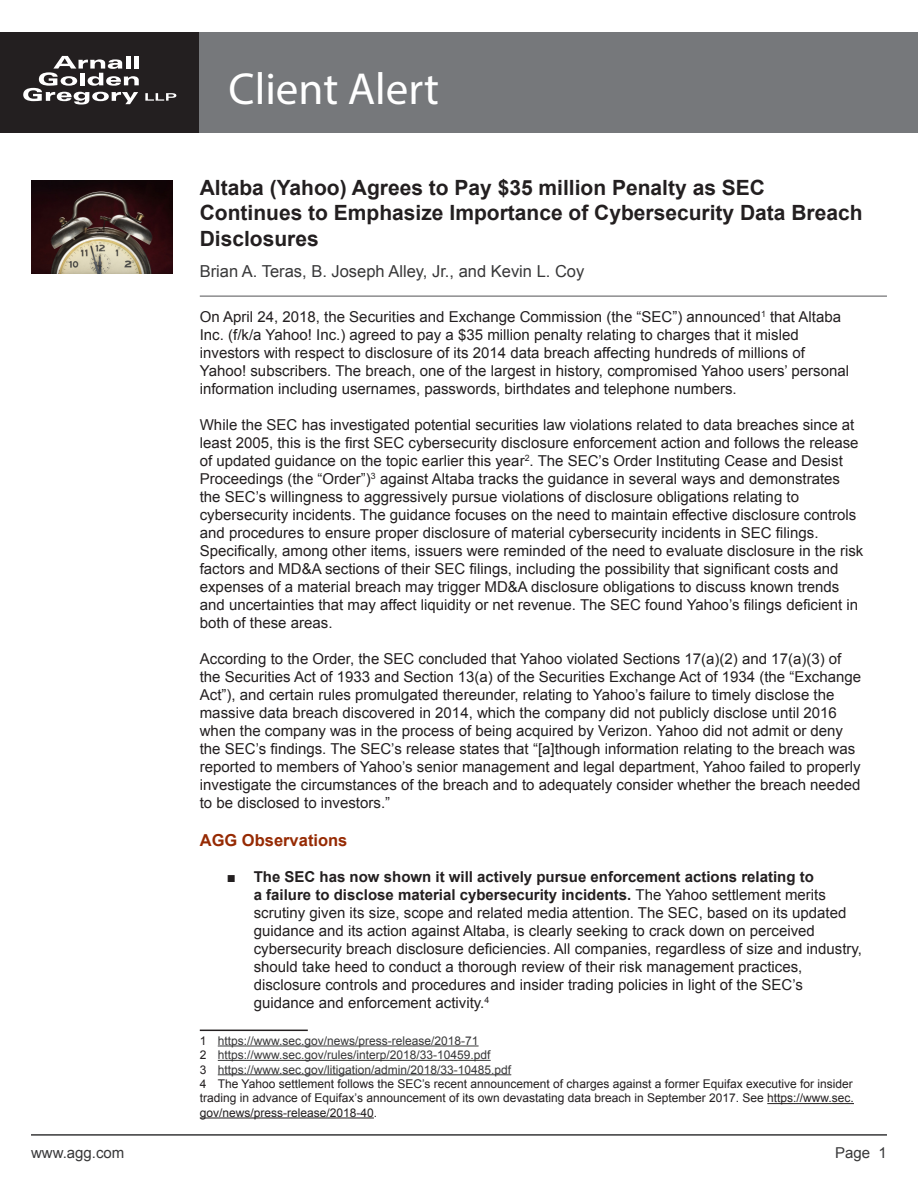
<style>
.page{position:relative;width:918px;height:1188px;background:#fff}
.page>*{position:absolute;margin:0;border:0;box-sizing:border-box;transform-origin:0 0}
.t1{font:45px "Myriad Pro";color:#fff}
.t2{font:700 21px/25.2px "Arial";color:#231f20}
.t3{font:16.5px "Arial";color:#383839}
.Subtitles{font:700 16.5px "Arial";color:#962a03}
.Regular_text{font:15px/18px "Arial";color:#231f20}
.t4{font:15px "Arial";color:#383839}
.Footnote{font:12px/14.4px "Arial";color:#231f20;text-align:justify}
.Footnote-2{font:12px "Arial";color:#383839}
.s1{font-weight:700}
.s2{color:#231f20}
</style>
<div class="page">
<img style="left:31px;top:180px;width:141px;height:94px">
<div style="left:0;top:32px;width:200px;height:101px;background:#231f20"></div>
<svg style="left:23px;top:56px;width:116px;height:49px"></svg>
<svg style="left:145px;top:93px;width:31px;height:8px"></svg>
<div style="left:200px;top:32px;width:718px;height:101px;background:#76787b"></div>
<hr style="left:31px;top:1134px;width:856px;height:2px;background:#383839">
<hr style="left:200px;top:296px;width:687px;height:1px;background:#535355">
<hr style="left:200px;top:1030px;width:108px;height:1px;background:#231f20">
<hr style="left:218px;top:1046px;width:261px;height:1px;background:#383839">
<hr style="left:218px;top:1060px;width:273px;height:1px;background:#383839">
<hr style="left:218px;top:1074px;width:293px;height:1px;background:#383839">
<hr style="left:767px;top:1103px;width:87px;height:1px;background:#231f20">
<hr style="left:200px;top:1118px;width:174px;height:1px;background:#231f20">
<h1 class="t1" style="left:229px;top:61px;width:212px">Client Alert</h1>
<p class="t2" style="left:200px;top:176px;width:664px">Altaba (Yahoo) Agrees to Pay $35 million Penalty as SEC<br>Continues to Emphasize Importance of Cybersecurity Data Breach<br>Disclosures</p>
<p class="t3" style="left:200px;top:261px;width:386px">Brian A. Teras, B. Joseph Alley, Jr., and Kevin L. Coy</p>
<p class="Regular_text" style="left:200px;top:308px;width:651px">On April 24, 2018, the Securities and Exchange Commission (the “SEC”) announced<sup>1</sup> that Altaba Inc. (f/k/a Yahoo! Inc.) agreed to pay a $35 million penalty relating to charges that it misled investors with respect to disclosure of its 2014 data breach affecting hundreds of millions of Yahoo! subscribers. The breach, one of the largest in history, compromised Yahoo users’ personal information including usernames, passwords, birthdates and telephone numbers.</p>
<p class="Regular_text" style="left:200px;top:416px;width:665px">While the SEC has investigated potential securities law violations related to data breaches since at least 2005, this is the first SEC cybersecurity disclosure enforcement action and follows the release of updated guidance on the topic earlier this year<sup>2</sup>. The SEC’s Order Instituting Cease and Desist Proceedings (the “Order”)<sup>3</sup> against Altaba tracks the guidance in several ways and demonstrates the SEC’s willingness to aggressively pursue violations of disclosure obligations relating to cybersecurity incidents. The guidance focuses on the need to maintain effective disclosure controls and procedures to ensure proper disclosure of material cybersecurity incidents in SEC filings.<br>Specifically, among other items, issuers were reminded of the need to evaluate disclosure in the risk factors and MD&amp;A sections of their SEC filings, including the possibility that significant costs and expenses of a material breach may trigger MD&amp;A disclosure obligations to discuss known trends and uncertainties that may affect liquidity or net revenue. The SEC found Yahoo’s filings deficient in both of these areas.</p>
<p class="Regular_text" style="left:200px;top:650px;width:663px">According to the Order, the SEC concluded that Yahoo violated Sections 17(a)(2) and 17(a)(3) of the Securities Act of 1933 and Section 13(a) of the Securities Exchange Act of 1934 (the “Exchange Act”), and certain rules promulgated thereunder, relating to Yahoo’s failure to timely disclose the massive data breach discovered in 2014, which the company did not publicly disclose until 2016 when the company was in the process of being acquired by Verizon. Yahoo did not admit or deny the SEC’s findings. The SEC’s release states that “[a]though information relating to the breach was reported to members of Yahoo’s senior management and legal department, Yahoo failed to properly investigate the circumstances of the breach and to adequately consider whether the breach needed to be disclosed to investors.”</p>
<p class="Subtitles" style="left:200px;top:829px;width:149px">AGG Observations</p>
<p class="Regular_text" style="left:254px;top:868px;width:610px;text-indent:-27px">■ <span class="s1">The SEC has now shown it will actively pursue enforcement actions relating to<br>a failure to disclose material cybersecurity incidents.</span> The Yahoo settlement merits scrutiny given its size, scope and related media attention. The SEC, based on its updated guidance and its action against Altaba, is clearly seeking to crack down on perceived cybersecurity breach disclosure deficiencies. All companies, regardless of size and industry, should take heed to conduct a thorough review of their risk management practices, disclosure controls and procedures and insider trading policies in light of the SEC’s guidance and enforcement activity.<sup>4</sup></p>
<p class="Footnote-2" style="left:200px;top:1033px;width:280px"><span class="s2">1</span> https://www.sec.gov/news/press-release/2018-71</p>
<p class="Footnote-2" style="left:200px;top:1047px;width:292px"><span class="s2">2</span> https://www.sec.gov/rules/interp/2018/33-10459.pdf</p>
<p class="Footnote-2" style="left:200px;top:1061px;width:313px"><span class="s2">3</span> https://www.sec.gov/litigation/admin/2018/33-10485.pdf</p>
<p class="Footnote" style="left:200px;top:1077px;width:656px">4 The Yahoo settlement follows the SEC’s recent announcement of charges against a former Equifax executive for insider trading in advance of Equifax’s announcement of its own devastating data breach in September 2017. See https://www.sec. gov/news/press-release/2018-40.</p>
<p class="t4" style="left:31px;top:1142px;width:95px">www.agg.com</p>
<p class="t4" style="left:835px;top:1142px;width:53px">Page 1</p>
</div>
